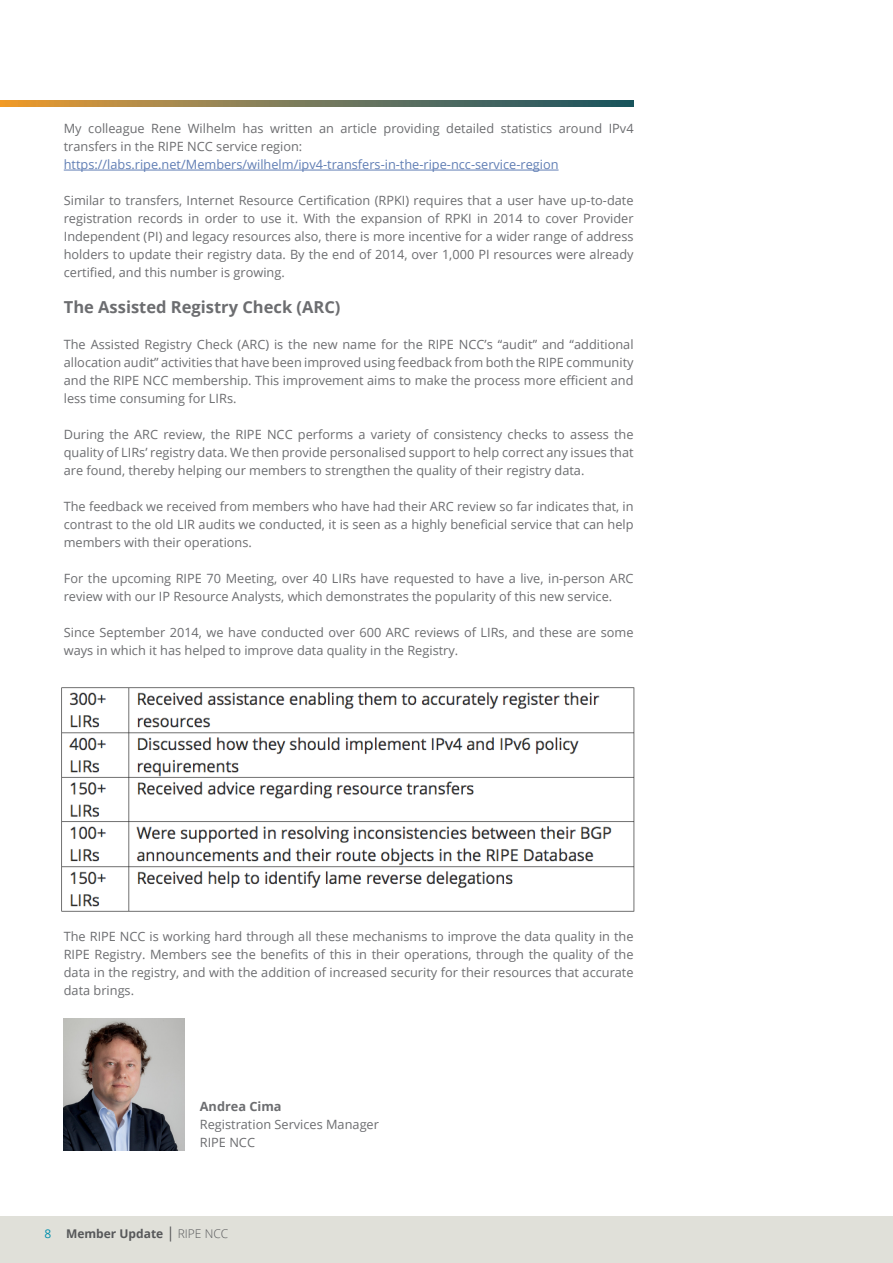
<style>
.page{position:relative;width:893px;height:1263px;background:#fff}
.page>*{position:absolute;margin:0;border:0;box-sizing:border-box;transform-origin:0 0}
.t1{font:700 16.5px "Open Sans";color:#6c6d70}
.t2{font:12.75px/18px "Open Sans";color:#6c6d70;text-align:justify}
.Paragraph_Style_1{font:12.75px "Open Sans";color:#607eb4}
.t3{font:700 12.75px "Open Sans";color:#6c6d70}
.t4{font:700 12px "Open Sans";color:#57585a}
.s1{font-weight:400;color:#008fac}
.s2{font-weight:400;font-size:15px}
.s3{font-weight:300}
</style>
<div class="page">
<div style="left:0;top:1216px;width:893px;height:47px;background:#e0e0d9"></div>
<svg style="left:0;top:101px;width:634px;height:6px;background:#7b7853"></svg>
<img style="left:64px;top:1018px;width:121px;height:132px">
<hr style="left:64px;top:170px;width:495px;height:1px;background:#607eb4">
<img style="left:61px;top:687px;width:574px;height:225px">
<p class="t2" style="left:64px;top:119px;width:571px">My colleague Rene Wilhelm has written an article providing detailed statistics around IPv4 transfers in the RIPE NCC service region:</p>
<p class="Paragraph_Style_1" style="left:64px;top:156px;width:496px">https://labs.ripe.net/Members/wilhelm/ipv4-transfers-in-the-ripe-ncc-service-region</p>
<p class="t2" style="left:64px;top:191px;width:571px">Similar to transfers, Internet Resource Certification (RPKI) requires that a user have up-to-date registration records in order to use it. With the expansion of RPKI in 2014 to cover Provider Independent (PI) and legacy resources also, there is more incentive for a wider range of address holders to update their registry data. By the end of 2014, over 1,000 PI resources were already certified, and this number is growing.</p>
<p class="t1" style="left:64px;top:295px;width:278px">The Assisted Registry Check (ARC)</p>
<p class="t2" style="left:64px;top:335px;width:571px">The Assisted Registry Check (ARC) is the new name for the RIPE NCC’s “audit” and “additional allocation audit” activities that have been improved using feedback from both the RIPE community and the RIPE NCC membership. This improvement aims to make the process more efficient and less time consuming for LIRs.</p>
<p class="t2" style="left:64px;top:425px;width:571px">During the ARC review, the RIPE NCC performs a variety of consistency checks to assess the quality of LIRs’ registry data. We then provide personalised support to help correct any issues that are found, thereby helping our members to strengthen the quality of their registry data.</p>
<p class="t2" style="left:64px;top:497px;width:571px">The feedback we received from members who have had their ARC review so far indicates that, in contrast to the old LIR audits we conducted, it is seen as a highly beneficial service that can help members with their operations.</p>
<p class="t2" style="left:64px;top:569px;width:571px">For the upcoming RIPE 70 Meeting, over 40 LIRs have requested to have a live, in-person ARC review with our IP Resource Analysts, which demonstrates the popularity of this new service.</p>
<p class="t2" style="left:64px;top:623px;width:571px">Since September 2014, we have conducted over 600 ARC reviews of LIRs, and these are some ways in which it has helped to improve data quality in the Registry.</p>
<p class="t2" style="left:64px;top:927px;width:571px">The RIPE NCC is working hard through all these mechanisms to improve the data quality in the RIPE Registry. Members see the benefits of this in their operations, through the quality of the data in the registry, and with the addition of increased security for their resources that accurate data brings.</p>
<p class="t3" style="left:200px;top:1097px;width:83px">Andrea Cima</p>
<p class="t2" style="left:200px;top:1115px;width:181px">Registration Services Manager</p>
<p class="t2" style="left:200px;top:1133px;width:57px">RIPE NCC</p>
<p class="t4" style="left:45px;top:1225px;width:185px"><span class="s1">8</span> Member Update <span class="s2">|</span> <span class="s3">RIPE NCC</span></p>
</div>
